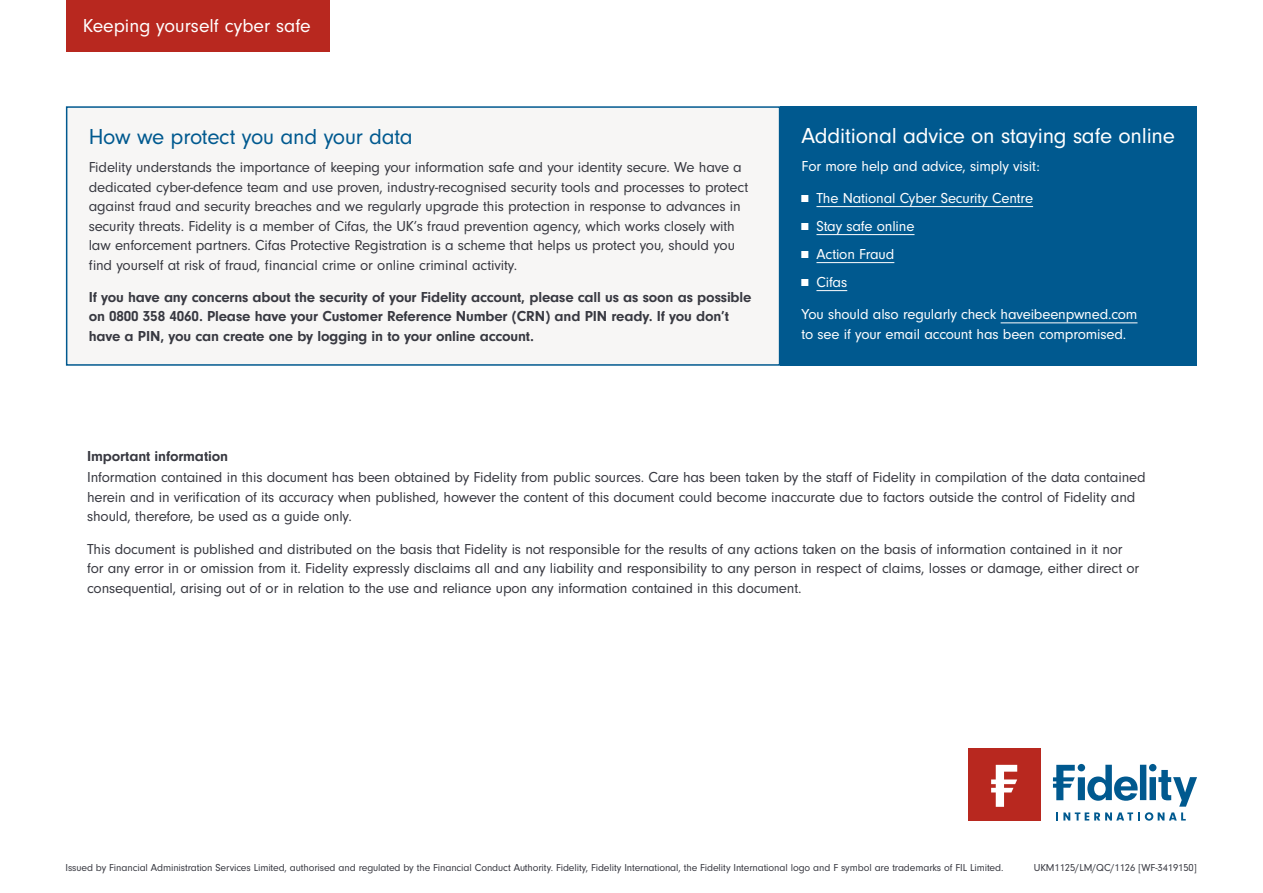
<style>
.page{position:relative;width:1263px;height:893px;background:#fff}
.page>*{position:absolute;margin:0;border:0;box-sizing:border-box;transform-origin:0 0}
.t1{font:22.5px "Neuzeit Gro";letter-spacing:-.01em;color:#fff}
.t2{font:22.5px "Neuzeit Gro";letter-spacing:-.015em;color:#00598f}
.t3{font:19.5px "Neuzeit Gro";color:#fff}
.t4{font:15px/19.5px "Neuzeit Gro";letter-spacing:-.01em;color:#383941}
.t5{font:700 15px/19.5px "Neuzeit Gro";letter-spacing:-.01em;color:#383941}
.t6{font:15px/32.2px "Neuzeit Gro";letter-spacing:-.01em;color:#fff}
.t7{font:10.5px "Neuzeit Gro";letter-spacing:-.01em;color:#383941}
.s1{font-weight:300;font-size:10.5px}
</style>
<div class="page">
<div style="left:67px;top:107px;width:712px;height:258px;background:#f7f6f5"></div>
<div style="left:66px;top:106px;width:714px;height:260px;border:2px solid #00598f"></div>
<div style="left:780px;top:106px;width:417px;height:260px;background:#00598f"></div>
<hr style="left:816px;top:206px;width:217px;height:1px;background:#fff">
<hr style="left:816px;top:234px;width:98px;height:1px;background:#fff">
<hr style="left:816px;top:262px;width:78px;height:1px;background:#fff">
<hr style="left:816px;top:290px;width:31px;height:1px;background:#fff">
<hr style="left:1001px;top:322px;width:136px;height:1px;background:#fff">
<div style="left:968px;top:748px;width:72px;height:73px;background:#b8281f"></div>
<svg style="left:991px;top:765px;width:26px;height:42px"></svg>
<svg style="left:1053px;top:764px;width:144px;height:57px"></svg>
<div style="left:66px;top:0;width:264px;height:51px;background:#b8281f"></div>
<h2 class="t3" style="left:83px;top:15px;width:229px">Keeping yourself cyber safe</h2>
<h1 class="t2" style="left:89px;top:125px;width:326px">How we protect you and your data</h1>
<p class="t4" style="left:89px;top:158px;width:661px">Fidelity understands the importance of keeping your information safe and your identity secure. We have a dedicated cyber-defence team and use proven, industry-recognised security tools and processes to protect against fraud and security breaches and we regularly upgrade this protection in response to advances in security threats. Fidelity is a member of Cifas, the UK’s fraud prevention agency, which works closely with law enforcement partners. Cifas Protective Registration is a scheme that helps us protect you, should you find yourself at risk of fraud, financial crime or online criminal activity.</p>
<p class="t5" style="left:89px;top:287px;width:664px">If you have any concerns about the security of your Fidelity account, please call us as soon as possible on 0800 358 4060. Please have your Customer Reference Number (CRN) and PIN ready. If you don’t have a PIN, you can create one by logging in to your online account.</p>
<h1 class="t1" style="left:801px;top:123px;width:375px">Additional advice on staying safe online</h1>
<p class="t6" style="left:801px;top:150px;width:240px">For more help and advice, simply visit:</p>
<p class="t6" style="left:801px;top:182px;width:233px"><span class="s1">■</span> The National Cyber Security Centre</p>
<p class="t6" style="left:801px;top:210px;width:114px"><span class="s1">■</span> Stay safe online</p>
<p class="t6" style="left:801px;top:238px;width:94px"><span class="s1">■</span> Action Fraud</p>
<p class="t6" style="left:801px;top:266px;width:337px"><span class="s1">■</span> Cifas<br>You should also regularly check haveibeenpwned.com</p>
<p class="t6" style="left:801px;top:318px;width:326px">to see if your email account has been compromised.</p>
<p class="t5" style="left:87px;top:446px;width:142px">Important information</p>
<p class="t4" style="left:87px;top:468px;width:1060px">Information contained in this document has been obtained by Fidelity from public sources. Care has been taken by the staff of Fidelity in compilation of the data contained herein and in verification of its accuracy when published, however the content of this document could become inaccurate due to factors outside the control of Fidelity and should, therefore, be used as a guide only.</p>
<p class="t4" style="left:87px;top:539px;width:1053px">This document is published and distributed on the basis that Fidelity is not responsible for the results of any actions taken on the basis of information contained in it nor for any error in or omission from it. Fidelity expressly disclaims all and any liability and responsibility to any person in respect of claims, losses or damage, either direct or consequential, arising out of or in relation to the use and reliance upon any information contained in this document.</p>
<p class="t7" style="left:66px;top:862px;width:939px">Issued by Financial Administration Services Limited, authorised and regulated by the Financial Conduct Authority. Fidelity, Fidelity International, the Fidelity International logo and F symbol are trademarks of FIL Limited.</p>
<p class="t7" style="left:1034px;top:862px;width:165px">UKM1125/LM/QC/1126 [WF-3419150]</p>
</div>
